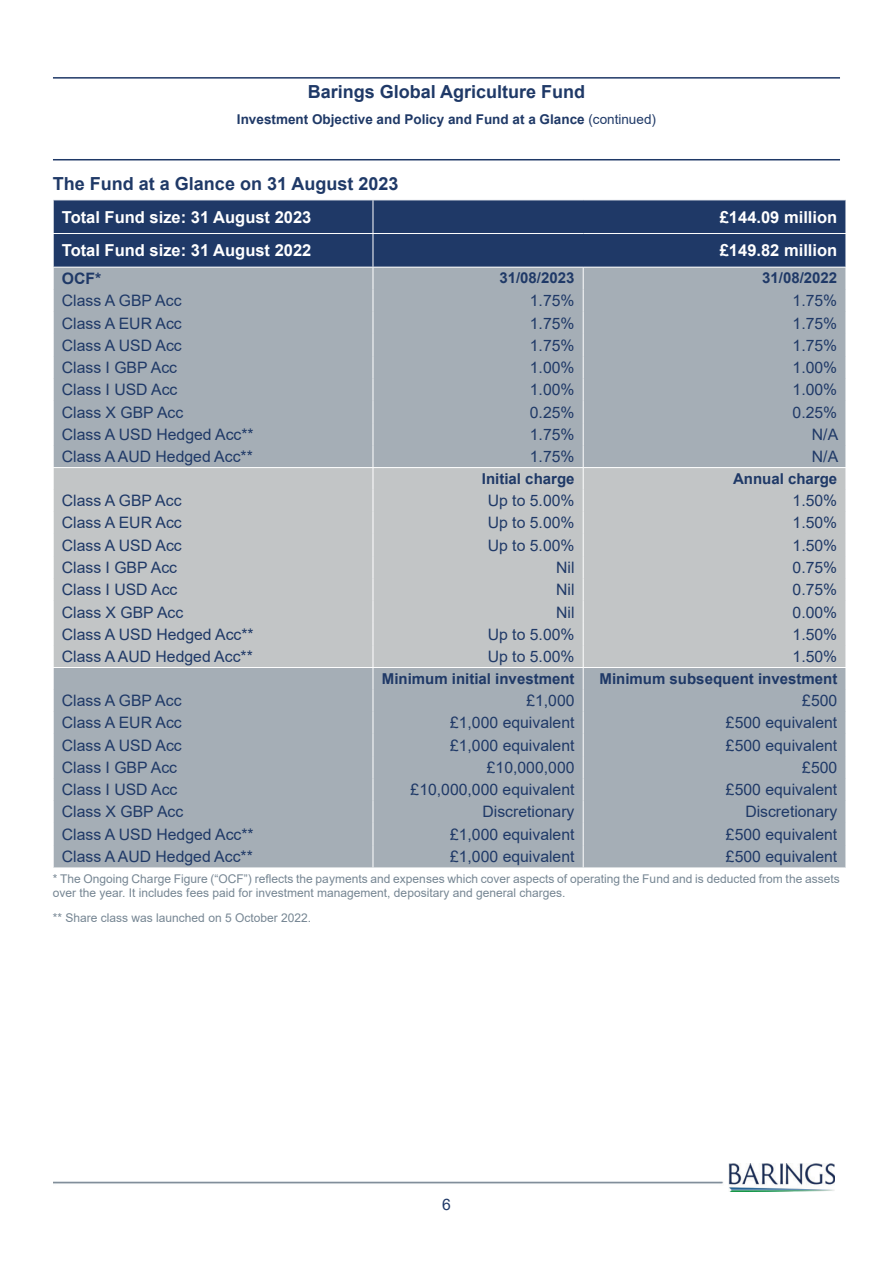
<style>
.page{position:relative;width:893px;height:1264px;background:#fff}
.page>*{position:absolute;margin:0;border:0;box-sizing:border-box;transform-origin:0 0}
.TOCEntry{font:700 18px "Arial";color:#1f3967}
.HeaderRowWhite{font:700 16.5px "Arial";color:#fff}
.HeaderRowRightWhite{font:700 16.5px "Arial";color:#fff}
.BodyRowRight{font:15.75px "Arial";color:#1f3967}
.BodyRowLeft{font:15.75px "Arial";color:#1f3967}
.HeaderRowLeftBold{font:700 15.75px "Arial";color:#1f3967}
.HeaderRowRightBold{font:700 15px "Arial";color:#1f3967}
.t1{font:700 13.5px "Arial";color:#1f3967}
.Footnotes{font:12px/14.4px "Arial";color:#768693}
.s1{font-weight:400}
</style>
<div class="page">
<img style="left:53px;top:1164px;width:781px;height:28px">
<hr style="left:53px;top:77px;width:786px;height:2px;background:#1f3967">
<hr style="left:53px;top:159px;width:786px;height:1px;background:#1f3967">
<div style="left:54px;top:200px;width:791px;height:67px;background:#1f3967"></div>
<div style="left:54px;top:268px;width:791px;height:599px;background:#a5aeb6"></div>
<div style="left:54px;top:468px;width:791px;height:199px;background:#c2c5c6"></div>
<hr style="left:372px;top:200px;width:1px;height:33px;background:#fff">
<hr style="left:372px;top:234px;width:1px;height:33px;background:#fff">
<svg style="left:53px;top:268px;width:1px;height:599px"></svg>
<svg style="left:372px;top:268px;width:1px;height:599px"></svg>
<svg style="left:582px;top:268px;width:1px;height:599px"></svg>
<svg style="left:845px;top:267px;width:1px;height:600px"></svg>
<hr style="left:53px;top:233px;width:320px;height:1px;background:#fff">
<hr style="left:373px;top:233px;width:210px;height:1px;background:#fff">
<hr style="left:583px;top:233px;width:262px;height:1px;background:#fff">
<hr style="left:53px;top:467px;width:320px;height:1px;background:#fff">
<hr style="left:373px;top:467px;width:210px;height:1px;background:#fff">
<hr style="left:583px;top:467px;width:262px;height:1px;background:#fff">
<hr style="left:53px;top:667px;width:320px;height:1px;background:#fff">
<hr style="left:373px;top:667px;width:210px;height:1px;background:#fff">
<hr style="left:583px;top:667px;width:262px;height:1px;background:#fff">
<p class="TOCEntry" style="left:307px;top:79px;width:279px">Barings Global Agriculture Fund</p>
<p class="t1" style="left:237px;top:110px;width:420px">Investment Objective and Policy and Fund at a Glance <span class="s1">(continued)</span></p>
<p class="TOCEntry" style="left:53px;top:171px;width:347px">The Fund at a Glance on 31 August 2023</p>
<p class="HeaderRowWhite" style="left:62px;top:205px;width:251px">Total Fund size: 31 August 2023</p>
<p class="HeaderRowRightWhite" style="left:719px;top:205px;width:119px">£144.09 million</p>
<p class="HeaderRowWhite" style="left:62px;top:239px;width:251px">Total Fund size: 31 August 2022</p>
<p class="HeaderRowRightWhite" style="left:719px;top:239px;width:119px">£149.82 million</p>
<p class="HeaderRowLeftBold" style="left:62px;top:267px;width:41px">OCF*</p>
<p class="HeaderRowRightBold" style="left:499px;top:268px;width:77px">31/08/2023</p>
<p class="HeaderRowRightBold" style="left:761px;top:268px;width:77px">31/08/2022</p>
<p class="BodyRowLeft" style="left:62px;top:290px;width:121px">Class A GBP Acc</p>
<p class="BodyRowRight" style="left:529px;top:290px;width:46px">1.75%</p>
<p class="BodyRowRight" style="left:792px;top:290px;width:46px">1.75%</p>
<p class="BodyRowLeft" style="left:62px;top:312px;width:121px">Class A EUR Acc</p>
<p class="BodyRowRight" style="left:529px;top:312px;width:46px">1.75%</p>
<p class="BodyRowRight" style="left:792px;top:312px;width:46px">1.75%</p>
<p class="BodyRowLeft" style="left:62px;top:334px;width:121px">Class A USD Acc</p>
<p class="BodyRowRight" style="left:529px;top:334px;width:46px">1.75%</p>
<p class="BodyRowRight" style="left:792px;top:334px;width:46px">1.75%</p>
<p class="BodyRowLeft" style="left:62px;top:357px;width:117px">Class I GBP Acc</p>
<p class="BodyRowRight" style="left:529px;top:357px;width:46px">1.00%</p>
<p class="BodyRowRight" style="left:792px;top:357px;width:46px">1.00%</p>
<p class="BodyRowLeft" style="left:62px;top:379px;width:117px">Class I USD Acc</p>
<p class="BodyRowRight" style="left:529px;top:379px;width:46px">1.00%</p>
<p class="BodyRowRight" style="left:792px;top:379px;width:46px">1.00%</p>
<p class="BodyRowLeft" style="left:62px;top:401px;width:123px">Class X GBP Acc</p>
<p class="BodyRowRight" style="left:529px;top:401px;width:46px">0.25%</p>
<p class="BodyRowRight" style="left:792px;top:401px;width:46px">0.25%</p>
<p class="BodyRowLeft" style="left:62px;top:423px;width:193px">Class A USD Hedged Acc**</p>
<p class="BodyRowRight" style="left:529px;top:423px;width:46px">1.75%</p>
<p class="BodyRowRight" style="left:811px;top:423px;width:28px">N/A</p>
<p class="BodyRowLeft" style="left:62px;top:446px;width:192px">Class A AUD Hedged Acc**</p>
<p class="BodyRowRight" style="left:529px;top:446px;width:46px">1.75%</p>
<p class="BodyRowRight" style="left:811px;top:446px;width:28px">N/A</p>
<p class="HeaderRowRightBold" style="left:481px;top:468px;width:94px">Initial charge</p>
<p class="HeaderRowRightBold" style="left:732px;top:468px;width:106px">Annual charge</p>
<p class="BodyRowLeft" style="left:62px;top:490px;width:121px">Class A GBP Acc</p>
<p class="BodyRowRight" style="left:487px;top:490px;width:88px">Up to 5.00%</p>
<p class="BodyRowRight" style="left:792px;top:490px;width:46px">1.50%</p>
<p class="BodyRowLeft" style="left:62px;top:512px;width:121px">Class A EUR Acc</p>
<p class="BodyRowRight" style="left:487px;top:512px;width:88px">Up to 5.00%</p>
<p class="BodyRowRight" style="left:792px;top:512px;width:46px">1.50%</p>
<p class="BodyRowLeft" style="left:62px;top:534px;width:121px">Class A USD Acc</p>
<p class="BodyRowRight" style="left:487px;top:534px;width:88px">Up to 5.00%</p>
<p class="BodyRowRight" style="left:792px;top:534px;width:46px">1.50%</p>
<p class="BodyRowLeft" style="left:62px;top:556px;width:117px">Class I GBP Acc</p>
<p class="BodyRowRight" style="left:556px;top:556px;width:20px">Nil</p>
<p class="BodyRowRight" style="left:792px;top:556px;width:46px">0.75%</p>
<p class="BodyRowLeft" style="left:62px;top:579px;width:117px">Class I USD Acc</p>
<p class="BodyRowRight" style="left:556px;top:579px;width:20px">Nil</p>
<p class="BodyRowRight" style="left:792px;top:579px;width:46px">0.75%</p>
<p class="BodyRowLeft" style="left:62px;top:601px;width:123px">Class X GBP Acc</p>
<p class="BodyRowRight" style="left:556px;top:601px;width:20px">Nil</p>
<p class="BodyRowRight" style="left:792px;top:601px;width:46px">0.00%</p>
<p class="BodyRowLeft" style="left:62px;top:623px;width:193px">Class A USD Hedged Acc**</p>
<p class="BodyRowRight" style="left:487px;top:623px;width:88px">Up to 5.00%</p>
<p class="BodyRowRight" style="left:792px;top:623px;width:46px">1.50%</p>
<p class="BodyRowLeft" style="left:62px;top:646px;width:192px">Class A AUD Hedged Acc**</p>
<p class="BodyRowRight" style="left:487px;top:646px;width:88px">Up to 5.00%</p>
<p class="BodyRowRight" style="left:792px;top:646px;width:46px">1.50%</p>
<p class="HeaderRowRightBold" style="left:381px;top:668px;width:194px">Minimum initial investment</p>
<p class="HeaderRowRightBold" style="left:599px;top:668px;width:239px">Minimum subsequent investment</p>
<p class="BodyRowLeft" style="left:62px;top:690px;width:121px">Class A GBP Acc</p>
<p class="BodyRowRight" style="left:526px;top:690px;width:50px">£1,000</p>
<p class="BodyRowRight" style="left:801px;top:690px;width:37px">£500</p>
<p class="BodyRowLeft" style="left:62px;top:712px;width:121px">Class A EUR Acc</p>
<p class="BodyRowRight" style="left:450px;top:712px;width:126px">£1,000 equivalent</p>
<p class="BodyRowRight" style="left:725px;top:712px;width:113px">£500 equivalent</p>
<p class="BodyRowLeft" style="left:62px;top:734px;width:121px">Class A USD Acc</p>
<p class="BodyRowRight" style="left:450px;top:734px;width:126px">£1,000 equivalent</p>
<p class="BodyRowRight" style="left:725px;top:734px;width:113px">£500 equivalent</p>
<p class="BodyRowLeft" style="left:62px;top:756px;width:117px">Class I GBP Acc</p>
<p class="BodyRowRight" style="left:486px;top:756px;width:89px">£10,000,000</p>
<p class="BodyRowRight" style="left:801px;top:756px;width:37px">£500</p>
<p class="BodyRowLeft" style="left:62px;top:779px;width:117px">Class I USD Acc</p>
<p class="BodyRowRight" style="left:410px;top:779px;width:165px">£10,000,000 equivalent</p>
<p class="BodyRowRight" style="left:725px;top:779px;width:113px">£500 equivalent</p>
<p class="BodyRowLeft" style="left:62px;top:801px;width:123px">Class X GBP Acc</p>
<p class="BodyRowRight" style="left:482px;top:801px;width:93px">Discretionary</p>
<p class="BodyRowRight" style="left:745px;top:801px;width:93px">Discretionary</p>
<p class="BodyRowLeft" style="left:62px;top:823px;width:193px">Class A USD Hedged Acc**</p>
<p class="BodyRowRight" style="left:450px;top:823px;width:126px">£1,000 equivalent</p>
<p class="BodyRowRight" style="left:725px;top:823px;width:113px">£500 equivalent</p>
<p class="BodyRowLeft" style="left:62px;top:845px;width:192px">Class A AUD Hedged Acc**</p>
<p class="BodyRowRight" style="left:450px;top:845px;width:126px">£1,000 equivalent</p>
<p class="BodyRowRight" style="left:725px;top:845px;width:113px">£500 equivalent</p>
<p class="Footnotes" style="left:53px;top:871px;width:788px">* The Ongoing Charge Figure (“OCF”) reflects the payments and expenses which cover aspects of operating the Fund and is deducted from the assets over the year. It includes fees paid for investment management, depositary and general charges.</p>
<p class="Footnotes" style="left:53px;top:910px;width:260px">** Share class was launched on 5 October 2022.</p>
<p class="BodyRowRight" style="left:442px;top:1193px;width:10px">6</p>
</div>
